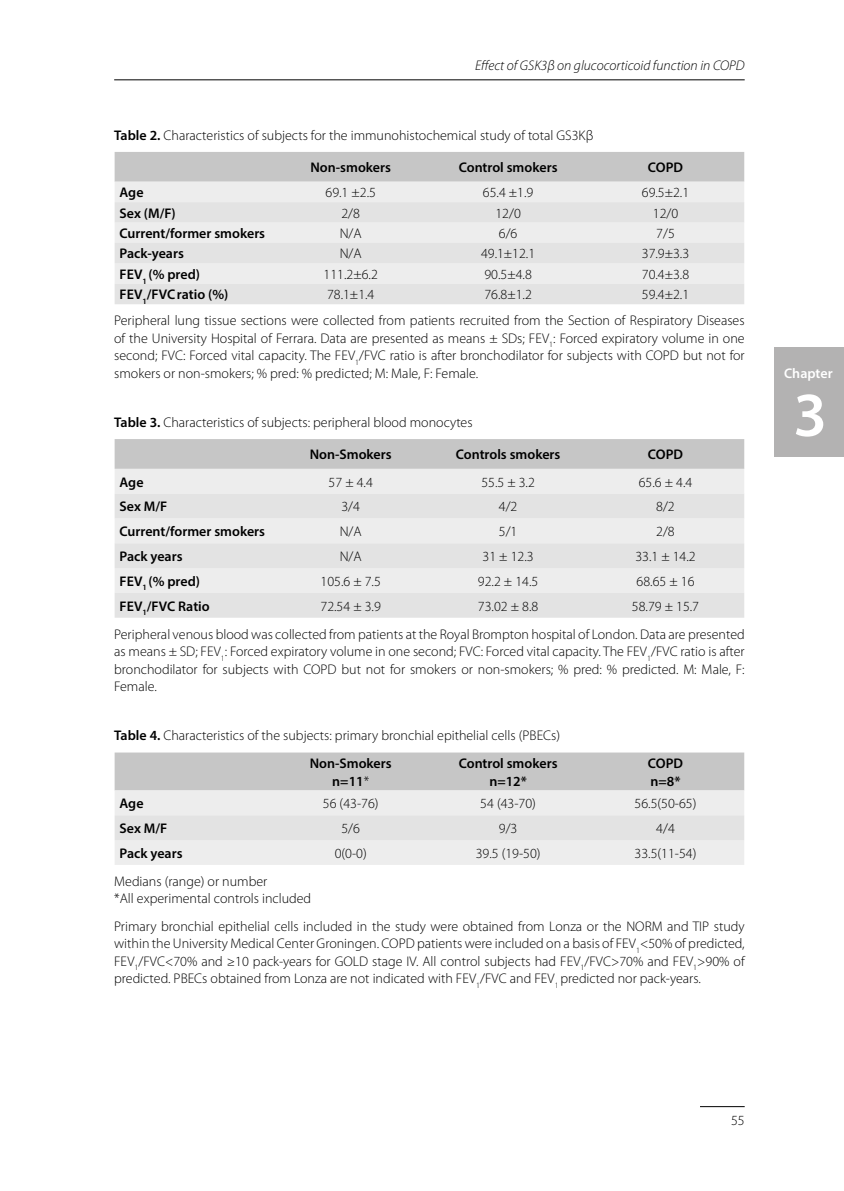
<style>
.page{position:relative;width:844px;height:1191px;background:#fff}
.page>*{position:absolute;margin:0;border:0;box-sizing:border-box;transform-origin:0 0}
.t1{font:600 63px "Myriad Pro";color:#fff}
.t2{font:300 14px/17.5px "Myriad Pro";color:#000}
.t3{font:600 14px/17.5px "Myriad Pro";color:#000;text-align:center}
.t4{font:italic 300 14px "Myriad Pro";color:#000}
.t5{font:600 14px "Myriad Pro";color:#fff}
.s1{font-weight:600}
.s2{font-weight:300}
</style>
<div class="page">
<div style="left:774px;top:347px;width:69px;height:109px;background:#b3b2b2"></div>
<hr style="left:699px;top:1106px;width:45px;height:1px;background:#000">
<hr style="left:114px;top:79px;width:630px;height:1px;background:#000">
<div style="left:115px;top:152px;width:629px;height:30px;background:#c6c6c6"></div>
<div style="left:115px;top:182px;width:629px;height:20px;background:#ededed"></div>
<svg style="left:115px;top:202px;width:629px;height:102px;background:#e7e7e7"></svg>
<div style="left:115px;top:439px;width:629px;height:30px;background:#c6c6c6"></div>
<div style="left:115px;top:469px;width:629px;height:24px;background:#ededed"></div>
<svg style="left:115px;top:493px;width:629px;height:125px;background:#e7e7e7"></svg>
<div style="left:115px;top:752px;width:629px;height:38px;background:#c6c6c6"></div>
<div style="left:115px;top:790px;width:629px;height:75px;background:#ededed"></div>
<div style="left:115px;top:815px;width:629px;height:25px;background:#e3e3e3"></div>
<p class="t4" style="left:475px;top:58px;width:271px">Effect of GSK3β on glucocorticoid function in COPD</p>
<p class="t2" style="left:114px;top:126px;width:480px"><span class="s1">Table 2.</span> Characteristics of subjects for the immunohistochemical study of total GS3Kβ</p>
<p class="t3" style="left:310px;top:158px;width:82px">Non-smokers</p>
<p class="t3" style="left:458px;top:158px;width:100px">Control smokers</p>
<p class="t3" style="left:647px;top:158px;width:37px">COPD</p>
<p class="t3" style="left:119px;top:183px;width:25px">Age</p>
<p class="t2" style="left:325px;top:184px;width:52px">69.1 ±2.5</p>
<p class="t2" style="left:483px;top:184px;width:52px">65.4 ±1.9</p>
<p class="t2" style="left:641px;top:184px;width:49px">69.5±2.1</p>
<p class="t3" style="left:119px;top:204px;width:58px">Sex (M/F)</p>
<p class="t2" style="left:341px;top:204px;width:20px">2/8</p>
<p class="t2" style="left:495px;top:204px;width:27px">12/0</p>
<p class="t2" style="left:652px;top:204px;width:27px">12/0</p>
<p class="t3" style="left:119px;top:224px;width:147px">Current/former smokers</p>
<p class="t2" style="left:339px;top:225px;width:24px">N/A</p>
<p class="t2" style="left:498px;top:225px;width:20px">6/6</p>
<p class="t2" style="left:656px;top:225px;width:20px">7/5</p>
<p class="t3" style="left:119px;top:245px;width:66px">Pack-years</p>
<p class="t2" style="left:339px;top:245px;width:24px">N/A</p>
<p class="t2" style="left:481px;top:245px;width:56px">49.1±12.1</p>
<p class="t2" style="left:641px;top:245px;width:49px">37.9±3.3</p>
<p class="t3" style="left:119px;top:265px;width:82px">FEV<sub>1</sub> (% pred)</p>
<p class="t2" style="left:323px;top:266px;width:56px">111.2±6.2</p>
<p class="t2" style="left:484px;top:266px;width:49px">90.5±4.8</p>
<p class="t2" style="left:641px;top:266px;width:49px">70.4±3.8</p>
<p class="t3" style="left:119px;top:285px;width:110px">FEV<sub>1</sub>/FVCratio (%)</p>
<p class="t2" style="left:327px;top:286px;width:49px">78.1±1.4</p>
<p class="t2" style="left:484px;top:286px;width:49px">76.8±1.2</p>
<p class="t2" style="left:114px;top:282px;width:631px;line-height:25.9px;text-indent:527px">59.4±2.1<br>Peripheral lung tissue sections were collected from patients recruited from the Section of Respiratory Diseases</p>
<p class="t2" style="left:114px;top:329px;width:632px;text-align:justify">of the University Hospital of Ferrara. Data are presented as means ± SDs; FEV<sub>1</sub>: Forced expiratory volume in one second; FVC: Forced vital capacity. The FEV<sub>1</sub>/FVC ratio is after bronchodilator for subjects with COPD but not for smokers or non-smokers; % pred: % predicted; M: Male, F: Female.</p>
<p class="t2" style="left:114px;top:413px;width:360px"><span class="s1">Table 3.</span> Characteristics of subjects: peripheral blood monocytes</p>
<p class="t3" style="left:310px;top:445px;width:83px">Non-Smokers</p>
<p class="t3" style="left:455px;top:445px;width:106px">Controls smokers</p>
<p class="t3" style="left:647px;top:445px;width:37px">COPD</p>
<p class="t3" style="left:119px;top:473px;width:25px">Age</p>
<p class="t2" style="left:328px;top:473px;width:46px">57 ± 4.4</p>
<p class="t2" style="left:481px;top:473px;width:55px">55.5 ± 3.2</p>
<p class="t2" style="left:638px;top:473px;width:55px">65.6 ± 4.4</p>
<p class="t3" style="left:119px;top:497px;width:49px">Sex M/F</p>
<p class="t2" style="left:341px;top:498px;width:20px">3/4</p>
<p class="t2" style="left:498px;top:498px;width:20px">4/2</p>
<p class="t2" style="left:656px;top:498px;width:20px">8/2</p>
<p class="t3" style="left:119px;top:522px;width:147px">Current/former smokers</p>
<p class="t2" style="left:339px;top:523px;width:24px">N/A</p>
<p class="t2" style="left:498px;top:523px;width:20px">5/1</p>
<p class="t2" style="left:656px;top:523px;width:20px">2/8</p>
<p class="t3" style="left:119px;top:547px;width:64px">Pack years</p>
<p class="t2" style="left:339px;top:548px;width:24px">N/A</p>
<p class="t2" style="left:482px;top:548px;width:53px">31 ± 12.3</p>
<p class="t2" style="left:635px;top:548px;width:62px">33.1 ± 14.2</p>
<p class="t3" style="left:119px;top:572px;width:82px">FEV<sub>1</sub> (% pred)</p>
<p class="t2" style="left:320px;top:572px;width:62px">105.6 ± 7.5</p>
<p class="t2" style="left:478px;top:572px;width:62px">92.2 ± 14.5</p>
<p class="t2" style="left:636px;top:572px;width:59px">68.65 ± 16</p>
<p class="t3" style="left:119px;top:597px;width:92px">FEV<sub>1</sub>/FVC Ratio</p>
<p class="t2" style="left:320px;top:597px;width:62px">72.54 ± 3.9</p>
<p class="t2" style="left:478px;top:597px;width:62px">73.02 ± 8.8</p>
<p class="t2" style="left:114px;top:592px;width:632px;line-height:28px;text-indent:517px">58.79 ± 15.7<br>Peripheral venous blood was collected from patients at the Royal Brompton hospital of London. Data are presented</p>
<p class="t2" style="left:114px;top:643px;width:632px;text-align:justify">as means ± SD; FEV<sub>1</sub>: Forced expiratory volume in one second; FVC: Forced vital capacity. The FEV<sub>1</sub>/FVC ratio is after bronchodilator for subjects with COPD but not for smokers or non-smokers; % pred: % predicted. M: Male, F:<br>Female.</p>
<p class="t2" style="left:310px;top:722px;width:252px;line-height:27.8px;text-indent:-195px"><span class="s1">Table 4.</span> Characteristics of the subjects: primary bronchial epithelial cells (PBECs)<br><span class="s1">Non-Smokers</span></p>
<p class="t3" style="left:332px;top:771px;width:38px">n=11<span class="s2">*</span></p>
<p class="t3" style="left:458px;top:754px;width:100px">Control smokers n=12*</p>
<p class="t3" style="left:647px;top:754px;width:37px;text-align:left">COPD n=8*</p>
<p class="t3" style="left:120px;top:794px;width:25px">Age</p>
<p class="t2" style="left:323px;top:795px;width:57px">56 (43-76)</p>
<p class="t2" style="left:480px;top:795px;width:57px">54 (43-70)</p>
<p class="t2" style="left:634px;top:795px;width:63px">56.5(50-65)</p>
<p class="t3" style="left:120px;top:819px;width:49px">Sex M/F</p>
<p class="t2" style="left:341px;top:819px;width:20px">5/6</p>
<p class="t2" style="left:498px;top:819px;width:20px">9/3</p>
<p class="t2" style="left:656px;top:819px;width:20px">4/4</p>
<p class="t3" style="left:120px;top:844px;width:64px">Pack years</p>
<p class="t2" style="left:334px;top:844px;width:34px">0(0-0)</p>
<p class="t2" style="left:475px;top:844px;width:66px">39.5 (19-50)</p>
<p class="t2" style="left:634px;top:844px;width:63px">33.5(11-54)</p>
<p class="t2" style="left:114px;top:872px;width:198px">Medians (range) or number<br>*All experimental controls included</p>
<p class="t2" style="left:114px;top:917px;width:632px;text-align:justify">Primary bronchial epithelial cells included in the study were obtained from Lonza or the NORM and TIP study within the University Medical Center Groningen. COPD patients were included on a basis of FEV<sub>1</sub>&lt;50% of predicted, FEV<sub>1</sub>/FVC&lt;70% and ≥10 pack-years for GOLD stage IV. All control subjects had FEV<sub>1</sub>/FVC&gt;70% and FEV<sub>1</sub>&gt;90% of predicted. PBECs obtained from Lonza are not indicated with FEV<sub>1</sub>/FVC and FEV<sub>1</sub> predicted nor pack-years.</p>
<p class="t5" style="left:783px;top:364px;width:50px">Chapter</p>
<h1 class="t1" style="left:793px;top:375px;width:35px">3</h1>
<p class="t2" style="left:730px;top:1111px;width:15px">55</p>
</div>
